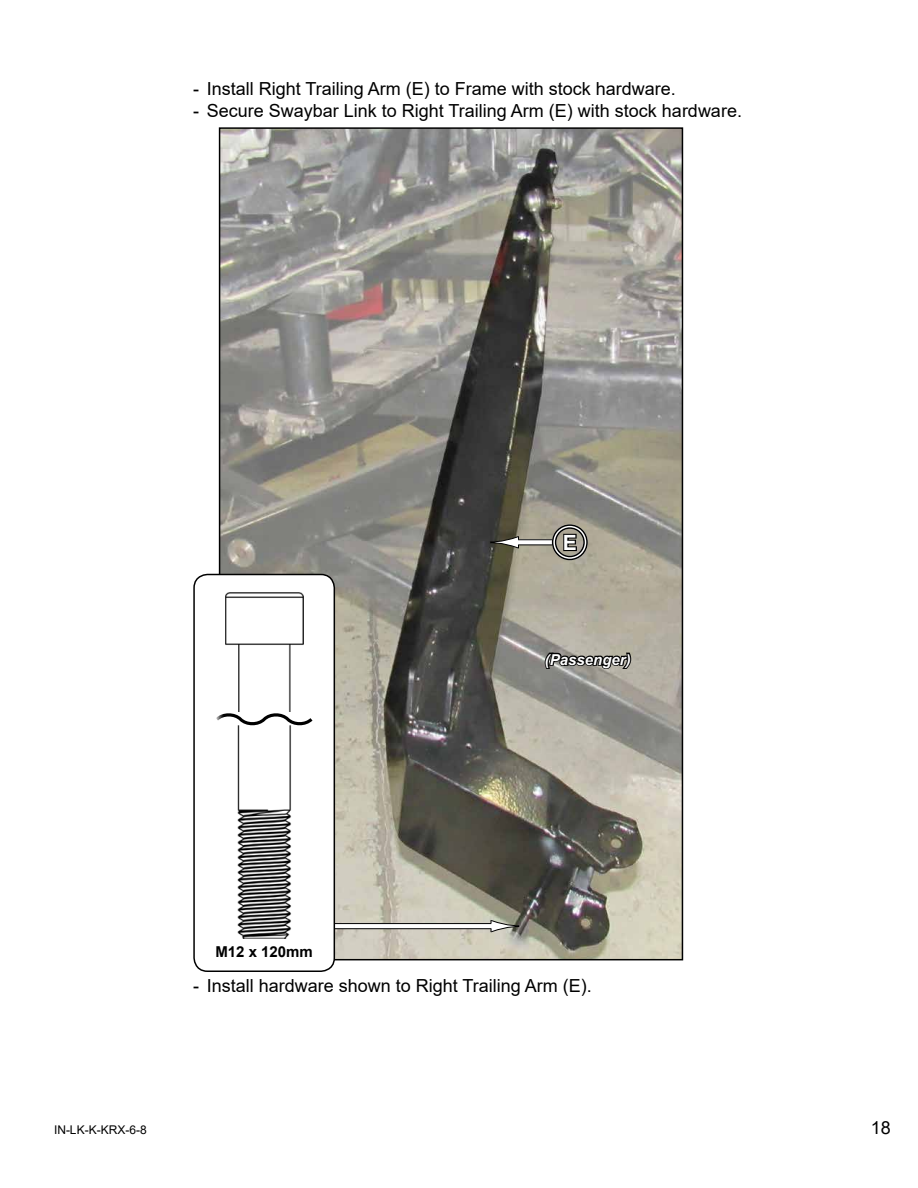
<style>
.page{position:relative;width:918px;height:1188px;background:#fff}
.page>*{position:absolute;margin:0;border:0;box-sizing:border-box;transform-origin:0 0}
.t1{font:700 21px "Arial";color:#fff}
.t2{font:18px "Arial";color:#000}
.t3{font:italic 700 15px "Arial";color:#fff}
.t4{font:700 15px "Arial";color:#000}
.t5{font:12px "Arial";color:#000}
</style>
<div class="page">
<img style="left:222px;top:130px;width:458px;height:827px">
<svg style="left:543px;top:640px;width:90px;height:31px;background:#76746d"></svg>
<div style="left:518px;top:540px;width:37px;height:5px;background:#fff"></div>
<svg style="left:490px;top:536px;width:29px;height:13px"></svg>
<svg style="left:562px;top:533px;width:16px;height:19px"></svg>
<div style="left:552px;top:524px;width:36px;height:36px;border:4px solid #fff;border-radius:50%"></div>
<div style="left:552px;top:524px;width:36px;height:36px;border:1px solid #000;border-radius:50%"></div>
<div style="left:555px;top:527px;width:30px;height:30px;border:1px solid #000;border-radius:50%"></div>
<div style="left:292px;top:924px;width:199px;height:5px;background:#fff"></div>
<div style="left:292px;top:923px;width:200px;height:6px;border:1px solid #000"></div>
<svg style="left:490px;top:920px;width:30px;height:13px"></svg>
<div style="left:194px;top:574px;width:140px;height:397px;background:#fff;border-radius:14px"></div>
<div style="left:193px;top:574px;width:142px;height:398px;border:2px solid #000;border-radius:14px"></div>
<img style="left:237px;top:727px;width:54px;height:211px">
<svg style="left:216px;top:713px;width:97px;height:14px"></svg>
<img style="left:225px;top:592px;width:78px;height:120px">
<p class="t2" style="left:193px;top:76px;width:484px">- Install Right Trailing Arm (E) to Frame with stock hardware.</p>
<p class="t2" style="left:193px;top:98px;width:550px">- Secure Swaybar Link to Right Trailing Arm (E) with stock hardware.</p>
<p class="t1" style="left:563px;top:528px;width:16px">E</p>
<p class="t4" style="left:215px;top:942px;width:99px">M12 x 120mm</p>
<p class="t3" style="left:545px;top:649px;width:87px">(Passenger)</p>
<p class="t2" style="left:193px;top:973px;width:400px">- Install hardware shown to Right Trailing Arm (E).</p>
<p class="t5" style="left:54px;top:1122px;width:94px">IN-LK-K-KRX-6-8</p>
<p class="t2" style="left:871px;top:1115px;width:22px">18</p>
</div>
